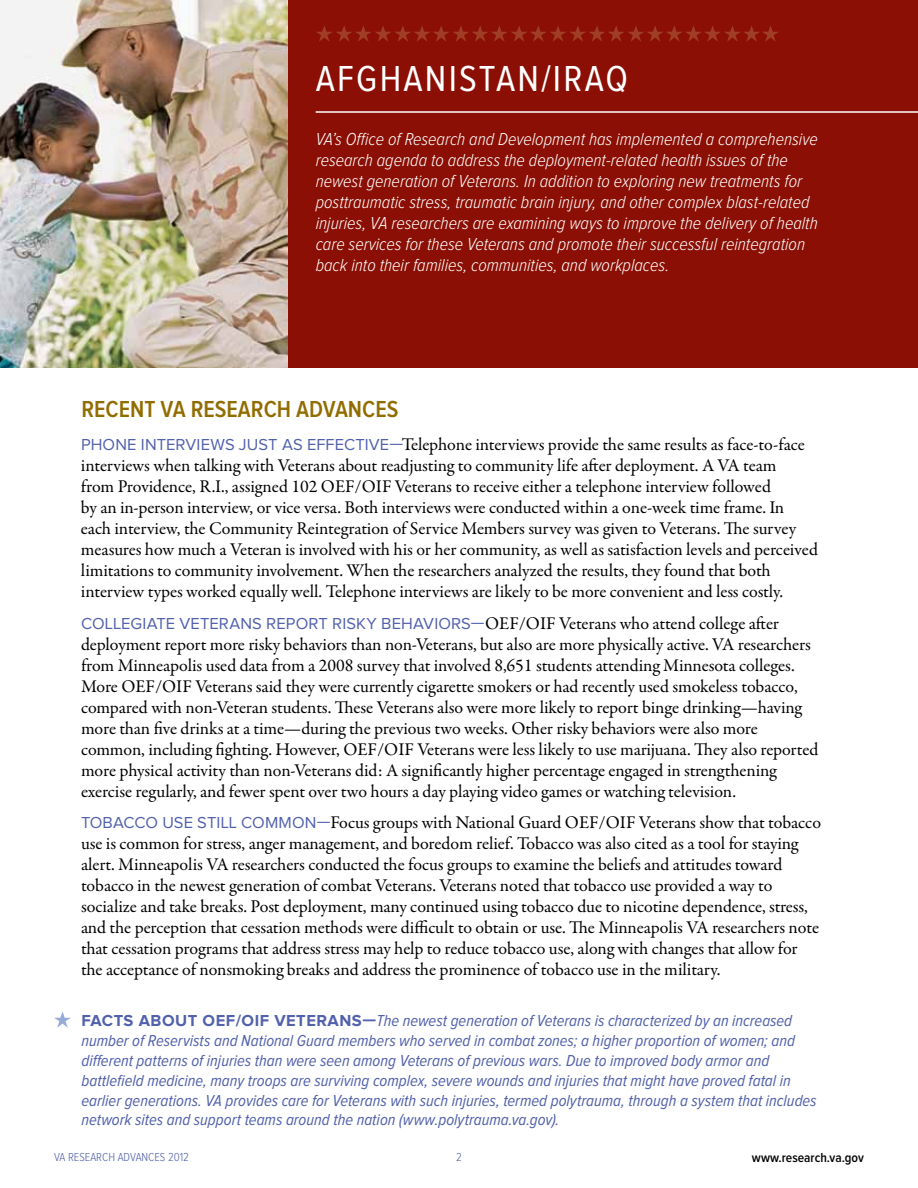
<style>
.page{position:relative;width:918px;height:1188px;background:#fff}
.page>*{position:absolute;margin:0;border:0;box-sizing:border-box;transform-origin:0 0}
.t1{font:37.5px "Proxima Nova Cond";letter-spacing:.06em;color:#fff}
.t2{font:600 24px "Proxima Nova Cond";color:#916d00}
.t3{font:18px/21px "Garamond Premr Pro";letter-spacing:-.01em;color:#000}
.t4{font:italic 300 18px/21px "Proxima Nova Cond";color:#fff}
.t5{font:italic 16.5px/19.8px "Proxima Nova Cond";color:#5261ac}
.t6{font:16.5px "Proxima Nova";letter-spacing:.01em;color:#5261ac}
.t7{font:700 16.5px "Proxima Nova";letter-spacing:.03em;color:#5261ac}
.t8{font:600 13.5px "Proxima Nova Cond";color:#000}
.t9{font:300 12px "Proxima Nova Cond";color:#5261ac}
.s1{font-family:"Proxima Nova";font-size:16.5px;color:#5261ac}
.s2{font-family:"Garamond Premr Pro";font-size:18px;color:#000}
.s3{font-family:"Proxima Nova";font-weight:700;font-style:normal}
</style>
<div class="page">
<div style="left:257px;top:0;width:661px;height:367px;background:#8b0f04"></div>
<img style="left:0;top:0;width:287px;height:367px">
<hr style="left:316px;top:111px;width:602px;height:2px;background:#fff">
<svg style="left:316px;top:26px;width:463px;height:16px"></svg>
<svg style="left:54px;top:1012px;width:17px;height:16px"></svg>
<h1 class="t1" style="left:316px;top:61px;width:314px">AFGHANISTAN/IRAQ</h1>
<p class="t4" style="left:316px;top:129px;width:504px">VA’s Office of Research and Development has implemented a comprehensive research agenda to address the deployment-related health issues of the newest generation of Veterans. In addition to exploring new treatments for posttraumatic stress, traumatic brain injury, and other complex blast-related injuries, VA researchers are examining ways to improve the delivery of health care services for these Veterans and promote their successful reintegration back into their families, communities, and workplaces.</p>
<h2 class="t2" style="left:81px;top:398px;width:319px">RECENT VA RESEARCH ADVANCES</h2>
<p class="t3" style="left:81px;top:435px;width:739px"><span class="s1">PHONE INTERVIEWS JUST AS EFFECTIVE—</span>Telephone interviews provide the same results as face-to-face interviews when talking with Veterans about readjusting to community life after deployment. A VA team<br>from Providence, R.I., assigned 102 OEF/OIF Veterans to receive either a telephone interview followed<br>by an in-person interview, or vice versa. Both interviews were conducted within a one-week time frame. In each interview, the Community Reintegration of Service Members survey was given to Veterans. The survey measures how much a Veteran is involved with his or her community, as well as satisfaction levels and perceived limitations to community involvement. When the researchers analyzed the results, they found that both interview types worked equally well. Telephone interviews are likely to be more convenient and less costly.</p>
<p class="t6" style="left:81px;top:616px;width:699px">COLLEGIATE VETERANS REPORT RISKY BEHAVIORS—<span class="s2">OEF/OIF Veterans who attend college after</span></p>
<p class="t3" style="left:81px;top:634px;width:739px">deployment report more risky behaviors than non-Veterans, but also are more physically active. VA researchers from Minneapolis used data from a 2008 survey that involved 8,651 students attending Minnesota colleges.<br>More OEF/OIF Veterans said they were currently cigarette smokers or had recently used smokeless tobacco, compared with non-Veteran students. These Veterans also were more likely to report binge drinking—having more than five drinks at a time—during the previous two weeks. Other risky behaviors were also more common, including fighting. However, OEF/OIF Veterans were less likely to use marijuana. They also reported more physical activity than non-Veterans did: A significantly higher percentage engaged in strengthening exercise regularly, and fewer spent over two hours a day playing video games or watching television.</p>
<p class="t3" style="left:81px;top:813px;width:742px"><span class="s1">TOBACCO USE STILL COMMON—</span>Focus groups with National Guard OEF/OIF Veterans show that tobacco use is common for stress, anger management, and boredom relief. Tobacco was also cited as a tool for staying alert. Minneapolis VA researchers conducted the focus groups to examine the beliefs and attitudes toward tobacco in the newest generation of combat Veterans. Veterans noted that tobacco use provided a way to socialize and take breaks. Post deployment, many continued using tobacco due to nicotine dependence, stress, and the perception that cessation methods were difficult to obtain or use. The Minneapolis VA researchers note that cessation programs that address stress may help to reduce tobacco use, along with changes that allow for the acceptance of nonsmoking breaks and address the prominence of tobacco use in the military.</p>
<p class="t7" style="left:81px;top:1013px;width:237px">FACTS ABOUT OEF/OIF VETERA</p>
<p class="t5" style="left:81px;top:1012px;width:737px;text-indent:258px"><span class="s3">NS—</span>The newest generation of Veterans is characterized by an increased number of Reservists and National Guard members who served in combat zones; a higher proportion of women; and different patterns of injuries than were seen among Veterans of previous wars. Due to improved body armor and battlefield medicine, many troops are surviving complex, severe wounds and injuries that might have proved fatal in earlier generations. VA provides care for Veterans with such injuries, termed polytrauma, through a system that includes network sites and support teams around the nation (www.polytrauma.va.gov).</p>
<p class="t9" style="left:54px;top:1151px;width:137px">VA RESEARCH ADVANCES 2012</p>
<p class="t9" style="left:456px;top:1151px;width:7px">2</p>
<p class="t8" style="left:752px;top:1151px;width:114px">WWW.RESEARCH.VA.GOV</p>
</div>
